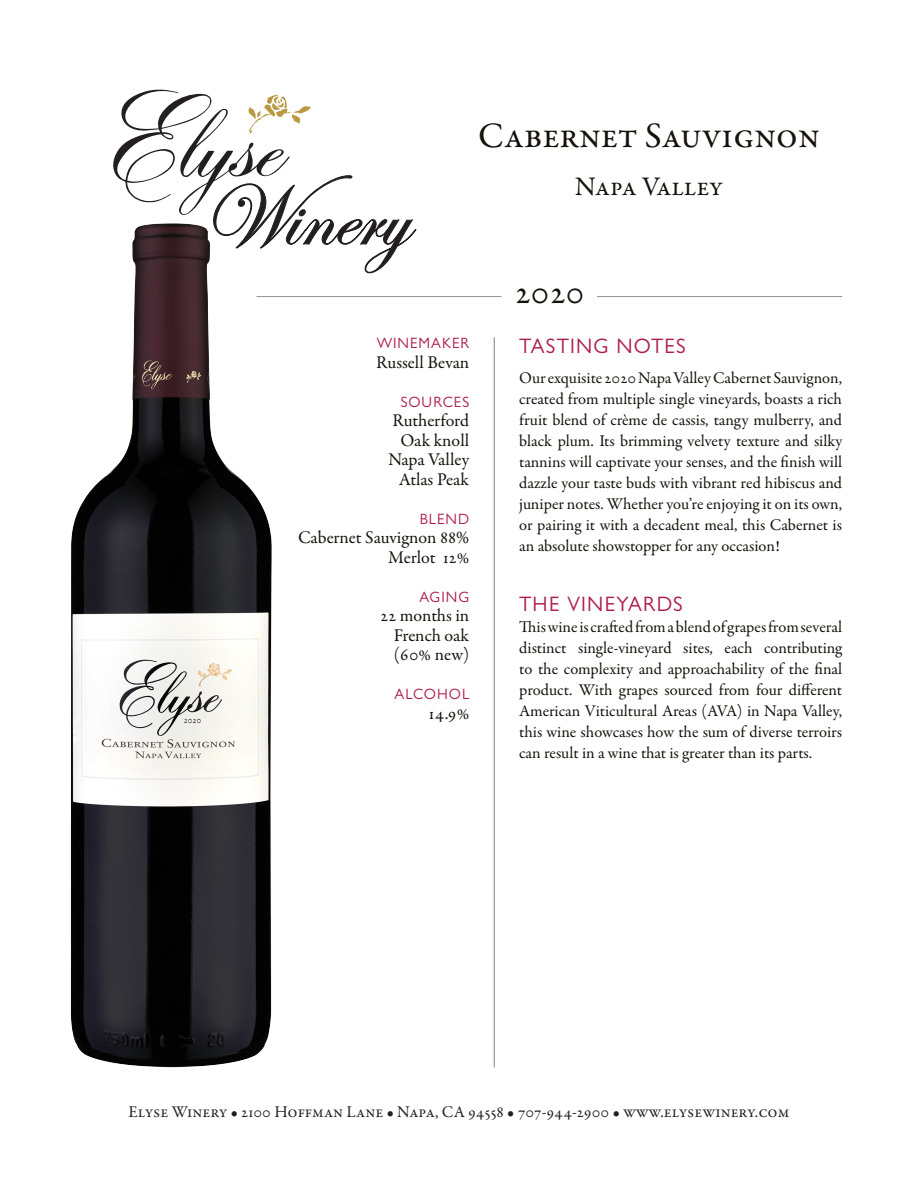
<style>
.page{position:relative;width:918px;height:1188px;background:#fff}
.page>*{position:absolute;margin:0;border:0;box-sizing:border-box;transform-origin:0 0}
.t1{font:36px "Garamond Premr Pro";color:#16120b}
.t2{font:27px "Garamond Premr Pro";letter-spacing:-.005em;color:#16120b}
.t3{font:21px "Gill Sans Nova";letter-spacing:.055em;color:#ae1e48}
.t4{font:18px "Garamond Premr Pro";letter-spacing:-.005em;color:#16120b}
.t5{font:16.5px/21px "Garamond Premr Pro";color:#16120b;text-align:justify}
.t6{font:16.5px "Garamond Premr Pro";color:#231f20}
.t7{font:15px "Gill Sans Nova";letter-spacing:.065em;color:#ae1e48}
</style>
<div class="page">
<svg style="left:113px;top:90px;width:303px;height:183px"></svg>
<img style="left:71px;top:224px;width:202px;height:843px">
<hr style="left:597px;top:296px;width:245px;height:1px;background:#939598">
<hr style="left:256px;top:296px;width:246px;height:1px;background:#939598">
<hr style="left:494px;top:337px;width:1px;height:730px;background:#808285">
<p class="t1" style="left:478px;top:114px;width:343px">Cabernet Sauvignon</p>
<p class="t2" style="left:575px;top:170px;width:150px">Napa Valley</p>
<p class="t7" style="left:377px;top:334px;width:94px">WINEMAKER</p>
<p class="t4" style="left:376px;top:351px;width:95px">Russell Bevan</p>
<p class="t7" style="left:401px;top:393px;width:70px">SOURCES</p>
<p class="t4" style="left:393px;top:410px;width:78px">Rutherford</p>
<p class="t4" style="left:400px;top:429px;width:70px">Oak knoll</p>
<p class="t4" style="left:388px;top:449px;width:83px">Napa Valley</p>
<p class="t4" style="left:399px;top:468px;width:72px">Atlas Peak</p>
<p class="t7" style="left:420px;top:510px;width:51px">BLEND</p>
<p class="t4" style="left:298px;top:527px;width:173px">Cabernet Sauvignon 88%</p>
<p class="t4" style="left:388px;top:546px;width:83px">Merlot 12%</p>
<p class="t7" style="left:419px;top:588px;width:51px">AGING</p>
<p class="t4" style="left:381px;top:605px;width:90px">22 months in</p>
<p class="t4" style="left:394px;top:624px;width:77px">French oak</p>
<p class="t4" style="left:394px;top:644px;width:77px">(60% new)</p>
<p class="t7" style="left:395px;top:685px;width:76px">ALCOHOL</p>
<p class="t4" style="left:429px;top:702px;width:42px">14.9%</p>
<p class="t1" style="left:515px;top:270px;width:71px">2020</p>
<p class="t3" style="left:519px;top:333px;width:168px">TASTING NOTES</p>
<p class="t5" style="left:519px;top:367px;width:325px">Our exquisite 2020 Napa Valley Cabernet Sauvignon, created from multiple single vineyards, boasts a rich fruit blend of crème de cassis, tangy mulberry, and black plum. Its brimming velvety texture and silky tannins will captivate your senses, and the finish will dazzle your taste buds with vibrant red hibiscus and juniper notes. Whether you’re enjoying it on its own, or pairing it with a decadent meal, this Cabernet is an absolute showstopper for any occasion!</p>
<p class="t3" style="left:519px;top:591px;width:165px">THE VINEYARDS</p>
<p class="t5" style="left:519px;top:616px;width:325px">This wine is crafted from a blend of grapes from several distinct single-vineyard sites, each contributing to the complexity and approachability of the final product. With grapes sourced from four different American Viticultural Areas (AVA) in Napa Valley, this wine showcases how the sum of diverse terroirs can result in a wine that is greater than its parts.</p>
<p class="t6" style="left:128px;top:1102px;width:663px">Elyse Winery • 2100 Hoffman Lane • Napa, CA 94558 • 707-944-2900 • www.elysewinery.com</p>
</div>
